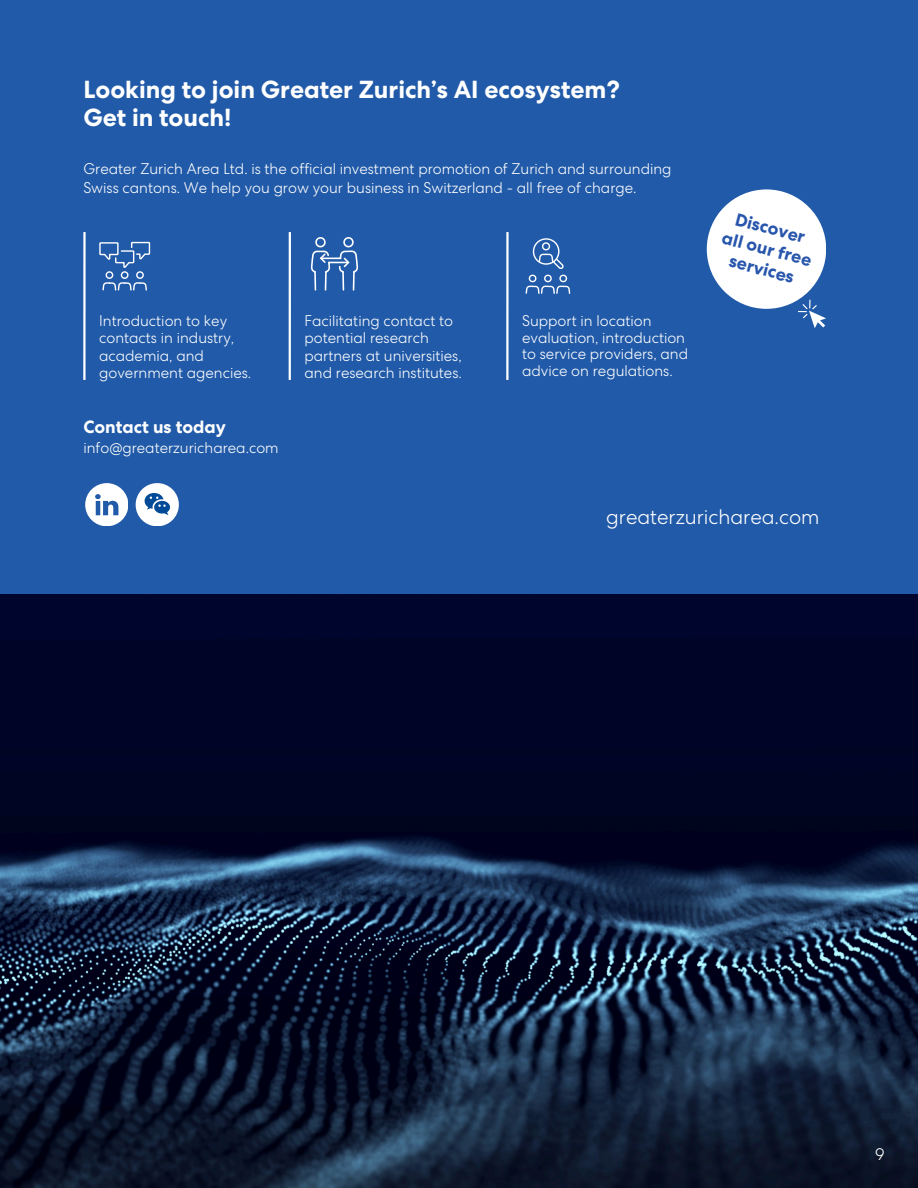
<style>
.page{position:relative;width:918px;height:1188px;background:#fff}
.page>*{position:absolute;margin:0;border:0;box-sizing:border-box;transform-origin:0 0}
.t1{font:700 24.6px "Centra No 2";color:#fff}
.t2{font:300 20.55px "Centra No 2";color:#fff}
.t3{font:700 17.85px "Centra No 2";color:#2856ac}
.t4{font:700 17.7px "Centra No 2";color:#fff}
.t5{font:300 16.5px "Centra No 2";color:#fff}
.t6{font:300 15px/17.4px "Centra No 2";color:#fff}
</style>
<div class="page">
<div style="left:0;top:0;width:918px;height:594px;background:#215aa8"></div>
<svg style="left:85px;top:483px;width:43px;height:43px"></svg>
<svg style="left:136px;top:483px;width:42px;height:43px"></svg>
<hr style="left:83px;top:232px;width:3px;height:148px;background:#fff">
<hr style="left:289px;top:232px;width:2px;height:148px;background:#fff">
<hr style="left:506px;top:232px;width:3px;height:148px;background:#fff">
<svg style="left:99px;top:241px;width:52px;height:50px"></svg>
<svg style="left:311px;top:237px;width:47px;height:54px"></svg>
<svg style="left:525px;top:238px;width:46px;height:56px"></svg>
<div style="left:707px;top:189px;width:119px;height:120px;background:#fff;border-radius:50%"></div>
<svg style="left:798px;top:300px;width:28px;height:28px"></svg>
<img style="left:0;top:594px;width:918px;height:594px">
<p class="t1" style="left:83px;top:81px;width:538px">Looking to join Greater Zurich’s AI ecosystem?</p>
<p class="t1" style="left:83px;top:109px;width:150px">Get in touch!</p>
<h1 class="t6" style="left:83px;top:162px;width:590px">Greater Zurich Area Ltd. is the official investment promotion of Zurich and surrounding</h1>
<p class="t6" style="left:83px;top:181px;width:555px">Swiss cantons. We help you grow your business in Switzerland - all free of charge.</p>
<p class="t6" style="left:99px;top:314px;width:137px">Introduction to key contacts in industry, academia, and</p>
<p class="t6" style="left:99px;top:366px;width:154px">government agencies.</p>
<p class="t4" style="left:83px;top:421px;width:144px">Contact us today</p>
<p class="t6" style="left:83px;top:441px;width:197px">info@greaterzuricharea.com</p>
<p class="t6" style="left:305px;top:314px;width:159px">Facilitating contact to potential research partners at universities, and research institutes.</p>
<p class="t6" style="left:522px;top:314px;width:167px;line-height:16.8px">Support in location evaluation, introduction to service providers, and advice on regulations.</p>
<p class="t3" style="left:737px;top:213px;width:73px;rotate:15deg">Discover</p>
<p class="t3" style="left:731px;top:254px;width:68px;rotate:15deg">services</p>
<p class="t3" style="left:724px;top:231px;width:93px;rotate:15deg">all our free</p>
<p class="t2" style="left:606px;top:509px;width:215px">greaterzuricharea.com</p>
<p class="t5" style="left:875px;top:1148px;width:11px">9</p>
</div>
